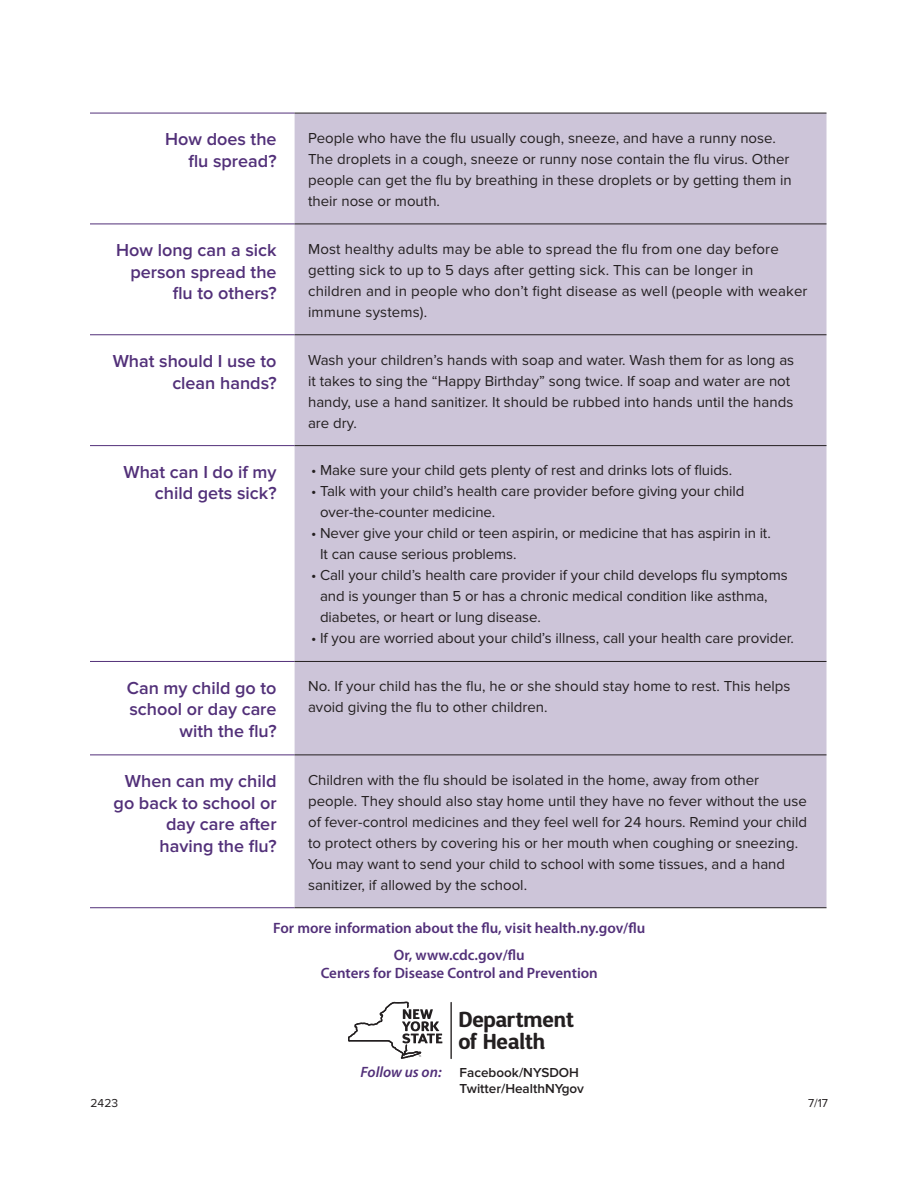
<style>
.page{position:relative;width:918px;height:1188px;background:#fff}
.page>*{position:absolute;margin:0;border:0;box-sizing:border-box;transform-origin:0 0}
.t1{font:700 21.6px/21.9px "D Sari";letter-spacing:-.01em;color:#231f20}
.t2{font:600 18px/21.6px "Proxima Nova";color:#523079;text-align:right}
.t3{font:15px/21px "Proxima Nova";color:#231f20}
.t4{font:600 15px/27px "Myriad Pro";color:#523079;text-align:center}
.t5{font:600 13.5px/16.5px "Proxima Nova";color:#231f20}
.t6{font:12px "Proxima Nova";color:#231f20}
.s1{font-family:"Myriad Pro";font-style:italic;font-size:15px;color:#523079}
</style>
<div class="page">
<div style="left:295px;top:114px;width:531px;height:793px;background:#cdc5d9"></div>
<hr style="left:90px;top:113px;width:205px;height:1px;background:#523079">
<hr style="left:90px;top:224px;width:205px;height:1px;background:#523079">
<hr style="left:90px;top:335px;width:205px;height:1px;background:#523079">
<hr style="left:90px;top:445px;width:205px;height:1px;background:#523079">
<hr style="left:90px;top:661px;width:205px;height:1px;background:#523079">
<hr style="left:90px;top:755px;width:205px;height:1px;background:#523079">
<hr style="left:90px;top:907px;width:205px;height:1px;background:#523079">
<hr style="left:295px;top:113px;width:531px;height:1px;background:#231f20">
<hr style="left:295px;top:224px;width:531px;height:1px;background:#231f20">
<hr style="left:295px;top:335px;width:531px;height:1px;background:#231f20">
<hr style="left:295px;top:445px;width:531px;height:1px;background:#231f20">
<hr style="left:295px;top:661px;width:531px;height:1px;background:#231f20">
<hr style="left:295px;top:755px;width:531px;height:1px;background:#231f20">
<hr style="left:295px;top:907px;width:531px;height:1px;background:#231f20">
<hr style="left:450px;top:1002px;width:2px;height:57px;background:#231f20">
<svg style="left:348px;top:1002px;width:94px;height:57px"></svg>
<p class="t2" style="left:165px;top:129px;width:113px">How does the flu spread?</p>
<p class="t3" style="left:308px;top:128px;width:485px">People who have the flu usually cough, sneeze, and have a runny nose.<br>The droplets in a cough, sneeze or runny nose contain the flu virus. Other people can get the flu by breathing in these droplets or by getting them in their nose or mouth.</p>
<p class="t2" style="left:116px;top:240px;width:162px">How long can a sick person spread the flu to others?</p>
<p class="t3" style="left:308px;top:238px;width:501px">Most healthy adults may be able to spread the flu from one day before getting sick to up to 5 days after getting sick. This can be longer in children and in people who don’t fight disease as well (people with weaker immune systems).</p>
<p class="t2" style="left:113px;top:351px;width:165px">What should I use to clean hands?</p>
<p class="t3" style="left:308px;top:349px;width:488px">Wash your children’s hands with soap and water. Wash them for as long as it takes to sing the “Happy Birthday” song twice. If soap and water are not handy, use a hand sanitizer. It should be rubbed into hands until the hands are dry.</p>
<p class="t2" style="left:123px;top:461px;width:155px">What can I do if my child gets sick?</p>
<p class="t3" style="left:311px;top:460px;width:423px">• Make sure your child gets plenty of rest and drinks lots of fluids.</p>
<p class="t3" style="left:320px;top:481px;width:426px;text-indent:-9px">• Talk with your child’s health care provider before giving your child over-the-counter medicine.</p>
<p class="t3" style="left:320px;top:523px;width:452px;text-indent:-9px">• Never give your child or teen aspirin, or medicine that has aspirin in it.<br>It can cause serious problems.</p>
<p class="t3" style="left:320px;top:565px;width:469px;text-indent:-9px">• Call your child’s health care provider if your child develops flu symptoms and is younger than 5 or has a chronic medical condition like asthma, diabetes, or heart or lung disease.</p>
<p class="t3" style="left:311px;top:628px;width:484px">• If you are worried about your child’s illness, call your health care provider.</p>
<p class="t2" style="left:127px;top:677px;width:151px">Can my child go to school or day care with the flu?</p>
<p class="t3" style="left:308px;top:676px;width:484px">No. If your child has the flu, he or she should stay home to rest. This helps avoid giving the flu to other children.</p>
<p class="t2" style="left:114px;top:771px;width:165px">When can my child go back to school or day care after having the flu?</p>
<p class="t3" style="left:308px;top:769px;width:501px">Children with the flu should be isolated in the home, away from other people. They should also stay home until they have no fever without the use of fever-control medicines and they feel well for 24 hours. Remind your child to protect others by covering his or her mouth when coughing or sneezing.<br>You may want to send your child to school with some tissues, and a hand sanitizer, if allowed by the school.</p>
<p class="t4" style="left:273px;top:914px;width:373px">For more information about the flu, visit health.ny.gov/flu<br>Or, www.cdc.gov/flu</p>
<p class="t4" style="left:321px;top:959px;width:279px">Centers for Disease Control and Prevention</p>
<h1 class="t1" style="left:458px;top:1008px;width:117px">Department of Health</h1>
<p class="t5" style="left:460px;top:1064px;width:126px;text-indent:-99px"><span class="s1">Follow us on:</span> Facebook/NYSDOH<br>Twitter/HealthNYgov</p>
<p class="t6" style="left:91px;top:1097px;width:29px">2423</p>
<p class="t6" style="left:808px;top:1097px;width:21px">7/17</p>
</div>
